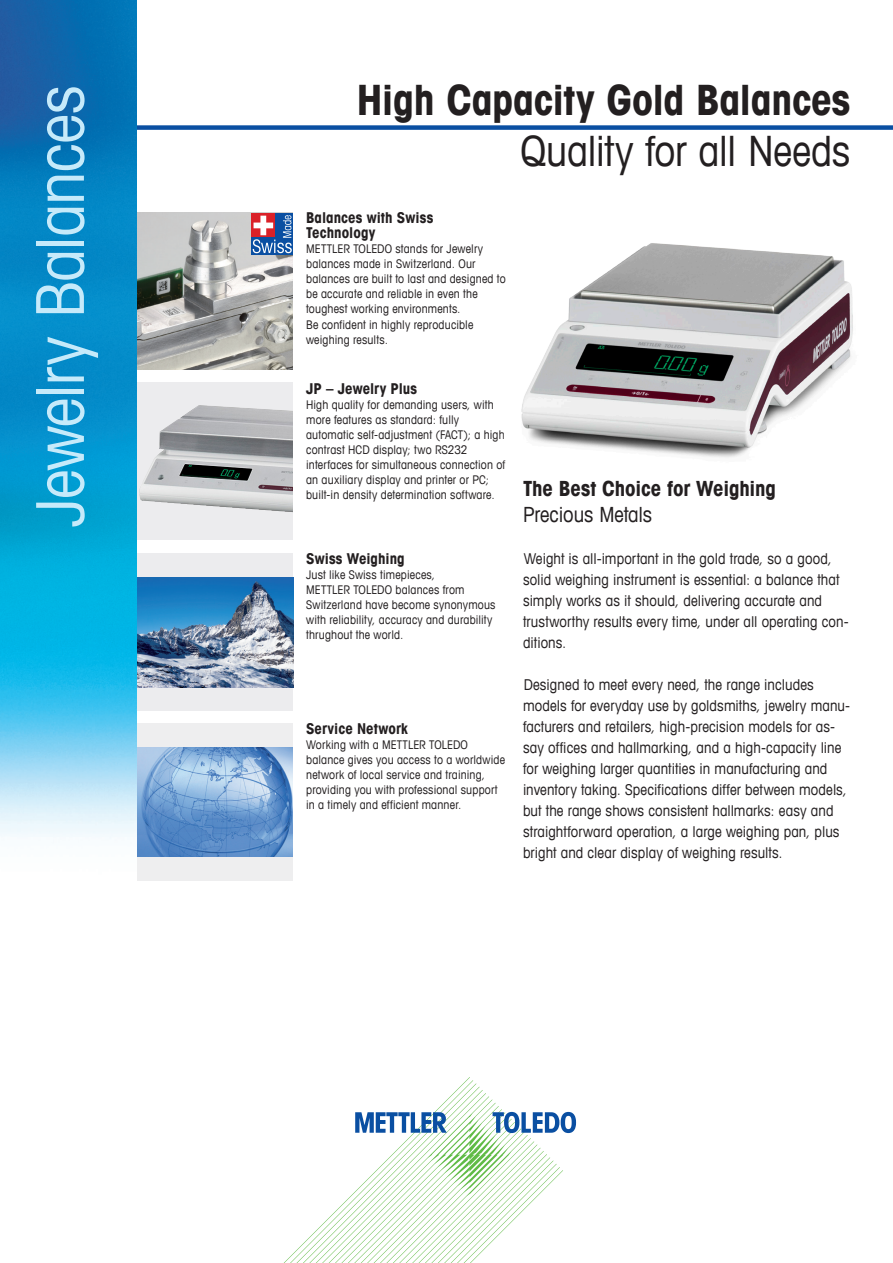
<style>
.page{position:relative;width:893px;height:1263px;background:#fff}
.page>*{position:absolute;margin:0;border:0;box-sizing:border-box;transform-origin:0 0}
.t1{font:condensed 66px "Avant Garde Com";letter-spacing:-.01em;color:#c6eafa}
._1_Title_Bold_28_34{font:700 condensed 42px "Avant Garde Com";letter-spacing:-.01em;color:#231f20}
._2_Title_Book_28_34{font:condensed 42px "Avant Garde Com";letter-spacing:-.005em;color:#231f20}
._3_Subtitle_Bold_14{font:700 condensed 21px "Avant Garde Com";letter-spacing:-.005em;color:#231f20}
._4_Subtitle_Book_14{font:condensed 21px "Avant Garde Com";letter-spacing:-.005em;color:#231f20}
._7_Running_Text_10_1{font:condensed 15px/21px "Avant Garde Com";letter-spacing:.005em;color:#231f20}
._5_Running_Subhead_1{font:700 condensed 15px/15px "Avant Garde Com";color:#231f20}
._8_Captions_8_10{font:condensed 12px/15px "Avant Garde Com";letter-spacing:.015em;color:#231f20}
</style>
<div class="page">
<svg style="left:284px;top:1077px;width:292px;height:186px"></svg>
<div style="left:135px;top:723px;width:158px;height:158px;background:#eeeeef"></div>
<img style="left:136px;top:747px;width:157px;height:110px">
<img style="left:136px;top:213px;width:157px;height:157px">
<div style="left:135px;top:553px;width:158px;height:158px;background:#ececee"></div>
<img style="left:136px;top:577px;width:157px;height:110px">
<div style="left:111px;top:125px;width:782px;height:5px;background:#0a4fa2"></div>
<img style="left:494px;top:125px;width:393px;height:333px">
<div style="left:135px;top:383px;width:158px;height:157px;background:#ececee"></div>
<img style="left:136px;top:404px;width:157px;height:117px">
<img style="left:0;top:0;width:136px;height:881px">
<svg style="left:251px;top:214px;width:42px;height:41px"></svg>
<div style="left:251px;top:214px;width:24px;height:23px;background:#da2128"></div>
<svg style="left:253px;top:215px;width:39px;height:38px"></svg>
<p class="t1" style="left:19px;top:527px;width:444px;rotate:-90deg">Jewelry Balances</p>
<p class="_1_Title_Bold_28_34" style="left:357px;top:73px;width:495px">High Capacity Gold Balances</p>
<p class="_2_Title_Book_28_34" style="left:521px;top:125px;width:331px">Quality for all Needs</p>
<p class="_5_Running_Subhead_1" style="left:306px;top:210px;width:129px">Balances with Swiss<br>Technology</p>
<p class="_8_Captions_8_10" style="left:306px;top:241px;width:201px">METTLER TOLEDO stands for Jewelry balances made in Switzerland. Our balances are built to last and designed to be accurate and reliable in even the toughest working environments.</p>
<p class="_8_Captions_8_10" style="left:306px;top:316px;width:169px">Be confident in highly reproducible weighing results.</p>
<p class="_5_Running_Subhead_1" style="left:306px;top:380px;width:112px">JP – Jewelry Plus</p>
<p class="_8_Captions_8_10" style="left:306px;top:396px;width:201px">High quality for demanding users, with more features as standard: fully automatic self-adjustment (FACT); a high contrast HCD display; two RS232 interfaces for simultaneous connection of an auxiliary display and printer or PC; built-in density determination software.</p>
<p class="_5_Running_Subhead_1" style="left:306px;top:550px;width:100px">Swiss Weighing</p>
<p class="_8_Captions_8_10" style="left:306px;top:567px;width:131px">Just like Swiss timepieces,</p>
<p class="_8_Captions_8_10" style="left:306px;top:582px;width:191px">METTLER TOLEDO balances from<br>Switzerland have become synonymous with reliability, accuracy and durability thrughout the world.</p>
<p class="_5_Running_Subhead_1" style="left:306px;top:720px;width:103px">Service Network</p>
<p class="_8_Captions_8_10" style="left:306px;top:737px;width:200px">Working with a METTLER TOLEDO balance gives you access to a worldwide network of local service and training, providing you with professional support in a timely and efficient manner.</p>
<p class="_3_Subtitle_Bold_14" style="left:523px;top:475px;width:255px">The Best Choice for Weighing</p>
<p class="_4_Subtitle_Book_14" style="left:523px;top:501px;width:131px">Precious Metals</p>
<p class="_7_Running_Text_10_1" style="left:523px;top:547px;width:327px">Weight is all-important in the gold trade, so a good, solid weighing instrument is essential: a balance that simply works as it should, delivering accurate and trustworthy results every time, under all operating con&shy;ditions.</p>
<p class="_7_Running_Text_10_1" style="left:523px;top:673px;width:329px">Designed to meet every need, the range includes models for everyday use by goldsmiths, jewelry manu&shy;facturers and retailers, high-precision models for as&shy;say offices and hallmarking, and a high-capacity line for weighing larger quantities in manufacturing and inventory taking. Specifications differ between models, but the range shows consistent hallmarks: easy and straightforward operation, a large weighing pan, plus bright and clear display of weighing results.</p>
</div>
